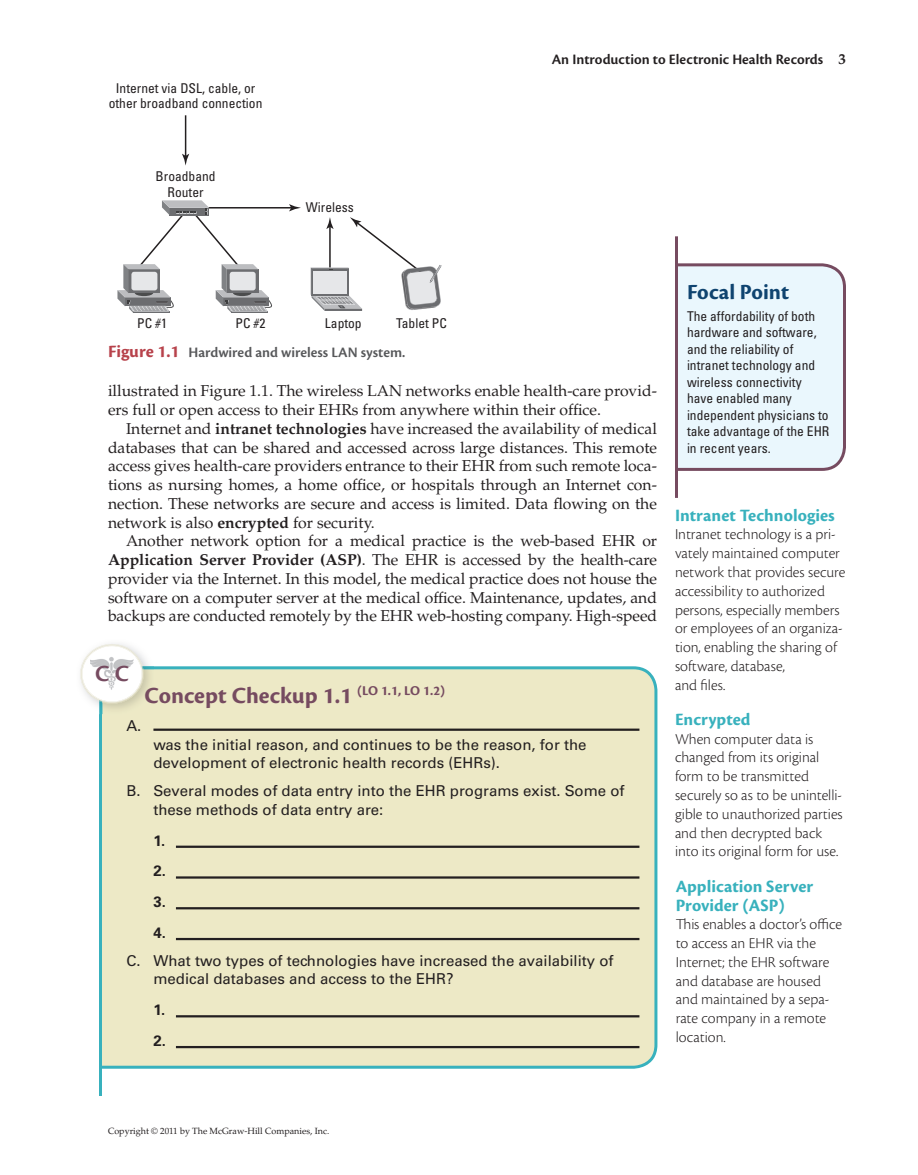
<style>
.page{position:relative;width:918px;height:1175px;background:#fff}
.page>*{position:absolute;margin:0;border:0;box-sizing:border-box;transform-origin:0 0}
.t1{font:700 24px "Cronos Pro";color:#764b60}
.t2{font:600 24px "Cronos Pro";color:#764b60}
.t3{font:700 22.5px "Cronos Pro";color:#0f4470}
.t4{font:700 18px/18.8px "Cronos Pro";letter-spacing:.005em;color:#38b1bd}
.t5{font:15.75px/18.8px "Palatino LT Std";color:#231f20;text-align:justify}
.t6{font:300 15.75px/18.8px "Cronos Pro";color:#231f20}
.t7{font:15px/18.8px "Univers LT Std";color:#231f20}
.t8{font:600 15px "Cronos Pro";color:#231f20}
.t9{font:600 15px "Cronos Pro";color:#57585a}
.t10{font:700 15px/30.8px "Univers LT Std";color:#231f20;text-align:justify}
.t11{font:condensed 13.5px/16.5px "Univers LT Std";color:#231f20}
.t12{font:condensed 13.5px/15.9px "Univers";color:#231f20;text-align:center}
.t13{font:9px "Palatino LT Std";color:#231f20}
.s1{font-family:"Palatino LT Std";font-weight:700}
.s2{font-weight:700;font-size:18px;color:#b7424b}
.s3{font-weight:700}
</style>
<div class="page">
<div style="left:102px;top:666px;width:555px;height:402px;background:#ede9c6"></div>
<hr style="left:99px;top:666px;width:3px;height:429px;background:#38b1bd">
<img style="left:102px;top:703px;width:52px;height:11px">
<img style="left:99px;top:703px;width:3px;height:11px">
<svg style="left:80px;top:644px;width:74px;height:59px"></svg>
<img style="left:90px;top:656px;width:44px;height:35px">
<hr style="left:675px;top:236px;width:3px;height:262px;background:#764b60">
<div style="left:678px;top:263px;width:168px;height:208px;background:#eaf7fd"></div>
<hr style="left:208px;top:207px;width:84px;height:1px;background:#231f20">
<svg style="left:289px;top:204px;width:12px;height:7px"></svg>
<hr style="left:185px;top:115px;width:1px;height:42px;background:#231f20">
<svg style="left:182px;top:154px;width:7px;height:12px"></svg>
<svg style="left:117px;top:200px;width:158px;height:113px"></svg>
<svg style="left:311px;top:217px;width:131px;height:94px"></svg>
<hr style="left:176px;top:845px;width:463px;height:3px;background:#231f20">
<hr style="left:176px;top:876px;width:463px;height:2px;background:#231f20">
<hr style="left:176px;top:907px;width:463px;height:2px;background:#231f20">
<hr style="left:176px;top:938px;width:463px;height:2px;background:#231f20">
<hr style="left:176px;top:1015px;width:463px;height:2px;background:#231f20">
<hr style="left:176px;top:1046px;width:463px;height:2px;background:#231f20">
<hr style="left:153px;top:728px;width:486px;height:3px;background:#231f20">
<p class="t12" style="left:109px;top:81px;width:155px">Internet via DSL, cable, or other broadband connection</p>
<p class="t12" style="left:156px;top:169px;width:61px">Broadband<br>Router</p>
<p class="t12" style="left:306px;top:200px;width:49px">Wireless</p>
<p class="t8" style="left:552px;top:54px;width:296px">An Introduction to Electronic Health Records <span class="s1">3</span></p>
<p class="t12" style="left:137px;top:316px;width:31px">PC #1</p>
<p class="t12" style="left:236px;top:316px;width:31px">PC #2</p>
<p class="t12" style="left:325px;top:316px;width:38px">Laptop</p>
<p class="t12" style="left:396px;top:316px;width:52px">Tablet PC</p>
<p class="t9" style="left:108px;top:347px;width:299px"><span class="s2">Figure 1.1</span> Hardwired and wireless LAN system.</p>
<p class="t5" style="left:108px;top:383px;width:551px">illustrated in Figure 1.1. The wireless LAN networks enable health-care provid&shy;ers full or open access to their EHRs from anywhere within their office.</p>
<p class="t5" style="left:108px;top:421px;width:551px;text-indent:18px">Internet and <span class="s3">intranet technologies</span> have increased the availability of medical databases that can be shared and accessed across large distances. This remote access gives health-care providers entrance to their EHR from such remote loca&shy;tions as nursing homes, a home office, or hospitals through an Internet con&shy;nection. These networks are secure and access is limited. Data flowing on the network is also <span class="s3">encrypted</span> for security.</p>
<p class="t5" style="left:108px;top:533px;width:551px;text-indent:18px">Another network option for a medical practice is the web-based EHR or <span class="s3">Application Server Provider (ASP)</span>. The EHR is accessed by the health-care provider via the Internet. In this model, the medical practice does not house the software on a computer server at the medical office. Maintenance, updates, and backups are conducted remotely by the EHR web-hosting company. High-speed</p>
<h1 class="t2" style="left:95px;top:664px;width:35px">C C</h1>
<h1 class="t1" style="left:144px;top:686px;width:302px">Concept Checkup 1.1 <sup>(LO</sup> <sup>1.1,</sup> <sup>LO</sup> <sup>1.2)</sup></h1>
<p class="t7" style="left:126px;top:717px;width:17px">A.</p>
<p class="t7" style="left:153px;top:736px;width:435px">was the initial reason, and continues to be the reason, for the development of electronic health records (EHRs).</p>
<p class="t7" style="left:153px;top:782px;width:473px;text-indent:-27px">B. Several modes of data entry into the EHR programs exist. Some of these methods of data entry are:</p>
<p class="t10" style="left:153px;top:826px;width:14px">1.<br>2.<br>3.<br>4.</p>
<p class="t7" style="left:153px;top:952px;width:462px;text-indent:-27px">C. What two types of technologies have increased the availability of medical databases and access to the EHR?</p>
<p class="t10" style="left:153px;top:995px;width:14px">1.<br>2.</p>
<h2 class="t3" style="left:687px;top:283px;width:104px">Focal Point</h2>
<p class="t11" style="left:687px;top:308px;width:144px">The affordability of both hardware and software, and the reliability of intranet technology and wireless connectivity have enabled many independent physicians to take advantage of the EHR in recent years.</p>
<p class="t4" style="left:675px;top:507px;width:161px">Intranet Technologies</p>
<p class="t6" style="left:675px;top:526px;width:172px">Intranet technology is a pri&shy;vately maintained computer network that provides secure accessibility to authorized persons, especially members or employees of an organiza&shy;tion, enabling the sharing of software, database,<br>and files.</p>
<p class="t4" style="left:675px;top:711px;width:77px">Encrypted</p>
<p class="t6" style="left:675px;top:730px;width:169px">When computer data is changed from its original form to be transmitted securely so as to be unintelli&shy;gible to unauthorized parties and then decrypted back into its original form for use.</p>
<p class="t4" style="left:676px;top:878px;width:139px">Application Server<br>Provider (ASP)</p>
<p class="t6" style="left:676px;top:916px;width:168px">This enables a doctor’s office to access an EHR via the<br>Internet; the EHR software and database are housed and maintained by a sepa&shy;rate company in a remote location.</p>
<p class="t13" style="left:108px;top:1128px;width:223px">Copyright © 2011 by The McGraw-Hill Companies, Inc.</p>
</div>
